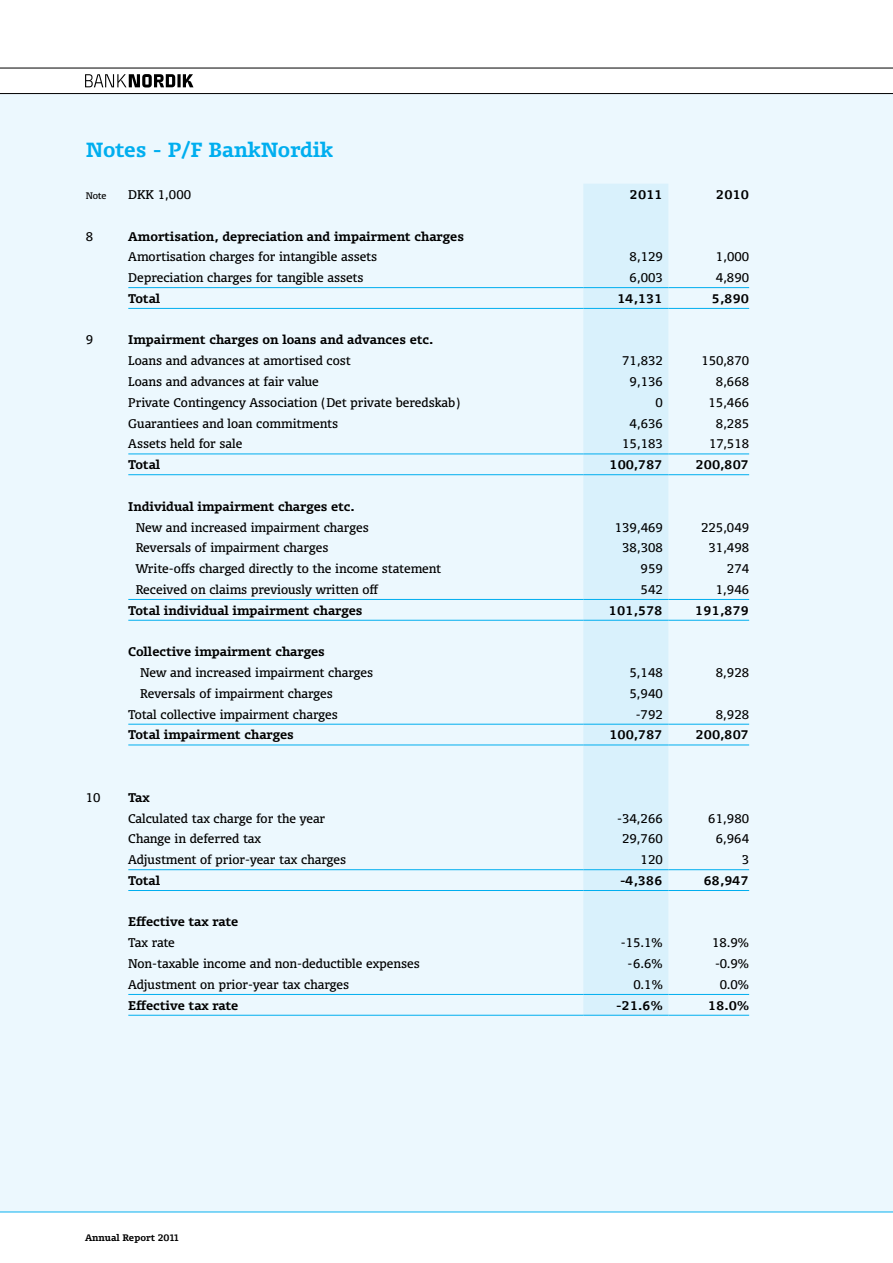
<style>
.page{position:relative;width:893px;height:1263px;background:#fff}
.page>*{position:absolute;margin:0;border:0;box-sizing:border-box;transform-origin:0 0}
.t1{font:19.5px "FF Olsen LF Bold FB";color:#00aeef}
.t2{font:12px "FF Olsen TF Regular FB";color:#000}
.t3{font:12px "FF Olsen TF Bold FB";color:#000}
.t4{font:9px "FF Olsen LF Bold FB";color:#000}
.t5{font:9px "FF Olsen TF Regular FB";color:#000}
</style>
<div class="page">
<div style="left:0;top:94px;width:893px;height:1117px;background:#ecf8fe"></div>
<div style="left:583px;top:184px;width:85px;height:831px;background:#d9f1fc"></div>
<hr style="left:128px;top:287px;width:455px;height:1px;background:#00aeef">
<hr style="left:583px;top:287px;width:85px;height:1px;background:#00aeef">
<hr style="left:668px;top:287px;width:81px;height:1px;background:#00aeef">
<hr style="left:128px;top:308px;width:455px;height:1px;background:#00aeef">
<hr style="left:583px;top:308px;width:85px;height:1px;background:#00aeef">
<hr style="left:668px;top:308px;width:81px;height:1px;background:#00aeef">
<hr style="left:583px;top:454px;width:85px;height:1px;background:#00aeef">
<hr style="left:668px;top:454px;width:81px;height:1px;background:#00aeef">
<hr style="left:583px;top:474px;width:85px;height:1px;background:#00aeef">
<hr style="left:668px;top:474px;width:81px;height:1px;background:#00aeef">
<hr style="left:128px;top:454px;width:455px;height:1px;background:#00aeef">
<hr style="left:128px;top:474px;width:455px;height:1px;background:#00aeef">
<hr style="left:128px;top:599px;width:455px;height:1px;background:#00aeef">
<hr style="left:583px;top:599px;width:85px;height:1px;background:#00aeef">
<hr style="left:668px;top:599px;width:81px;height:1px;background:#00aeef">
<hr style="left:128px;top:620px;width:455px;height:1px;background:#00aeef">
<hr style="left:583px;top:620px;width:85px;height:1px;background:#00aeef">
<hr style="left:668px;top:620px;width:81px;height:1px;background:#00aeef">
<hr style="left:583px;top:724px;width:85px;height:1px;background:#00aeef">
<hr style="left:668px;top:724px;width:81px;height:1px;background:#00aeef">
<hr style="left:583px;top:745px;width:85px;height:1px;background:#00aeef">
<hr style="left:668px;top:745px;width:81px;height:1px;background:#00aeef">
<hr style="left:128px;top:724px;width:455px;height:1px;background:#00aeef">
<hr style="left:128px;top:745px;width:455px;height:1px;background:#00aeef">
<hr style="left:128px;top:869px;width:455px;height:1px;background:#00aeef">
<hr style="left:583px;top:869px;width:85px;height:1px;background:#00aeef">
<hr style="left:668px;top:869px;width:81px;height:1px;background:#00aeef">
<hr style="left:128px;top:890px;width:455px;height:1px;background:#00aeef">
<hr style="left:583px;top:890px;width:85px;height:1px;background:#00aeef">
<hr style="left:668px;top:890px;width:81px;height:1px;background:#00aeef">
<hr style="left:583px;top:994px;width:85px;height:1px;background:#00aeef">
<hr style="left:668px;top:994px;width:81px;height:1px;background:#00aeef">
<hr style="left:583px;top:1015px;width:85px;height:1px;background:#00aeef">
<hr style="left:668px;top:1015px;width:81px;height:1px;background:#00aeef">
<hr style="left:128px;top:994px;width:455px;height:1px;background:#00aeef">
<hr style="left:128px;top:1015px;width:455px;height:1px;background:#00aeef">
<hr style="left:0;top:68px;width:893px;height:1px;background:#000">
<hr style="left:0;top:93px;width:893px;height:1px;background:#000">
<hr style="left:0;top:1211px;width:893px;height:1px;background:#00aeef">
<svg style="left:85px;top:74px;width:108px;height:14px"></svg>
<h1 class="t1" style="left:86px;top:137px;width:249px">Notes - P/F BankNordik</h1>
<p class="t5" style="left:86px;top:190px;width:22px">Note</p>
<p class="t2" style="left:128px;top:187px;width:64px">DKK 1,000</p>
<p class="t3" style="left:630px;top:187px;width:34px">2011</p>
<p class="t3" style="left:716px;top:187px;width:34px">2010</p>
<p class="t2" style="left:86px;top:228px;width:9px">8</p>
<p class="t3" style="left:128px;top:228px;width:337px">Amortisation, depreciation and impairment charges</p>
<p class="t2" style="left:128px;top:249px;width:250px">Amortisation charges for intangible assets</p>
<p class="t2" style="left:630px;top:249px;width:35px">8,129</p>
<p class="t2" style="left:716px;top:249px;width:35px">1,000</p>
<p class="t2" style="left:128px;top:270px;width:237px">Depreciation charges for tangible assets</p>
<p class="t2" style="left:630px;top:270px;width:35px">6,003</p>
<p class="t2" style="left:716px;top:270px;width:35px">4,890</p>
<p class="t3" style="left:128px;top:290px;width:33px">Total</p>
<p class="t3" style="left:617px;top:290px;width:47px">14,131</p>
<p class="t3" style="left:712px;top:290px;width:39px">5,890</p>
<p class="t2" style="left:86px;top:332px;width:9px">9</p>
<p class="t3" style="left:128px;top:332px;width:307px">Impairment charges on loans and advances etc.</p>
<p class="t2" style="left:128px;top:353px;width:224px">Loans and advances at amortised cost</p>
<p class="t2" style="left:622px;top:353px;width:42px">71,832</p>
<p class="t2" style="left:701px;top:353px;width:49px">150,870</p>
<p class="t2" style="left:128px;top:374px;width:192px">Loans and advances at fair value</p>
<p class="t2" style="left:630px;top:374px;width:35px">9,136</p>
<p class="t2" style="left:716px;top:374px;width:35px">8,668</p>
<p class="t2" style="left:128px;top:395px;width:334px">Private Contingency Association (Det private beredskab)</p>
<p class="t2" style="left:655px;top:395px;width:9px">0</p>
<p class="t2" style="left:709px;top:395px;width:42px">15,466</p>
<p class="t2" style="left:128px;top:415px;width:211px">Guarantiees and loan commitments</p>
<p class="t2" style="left:630px;top:415px;width:35px">4,636</p>
<p class="t2" style="left:716px;top:415px;width:35px">8,285</p>
<p class="t2" style="left:128px;top:436px;width:116px">Assets held for sale</p>
<p class="t2" style="left:622px;top:436px;width:42px">15,183</p>
<p class="t2" style="left:709px;top:436px;width:42px">17,518</p>
<p class="t3" style="left:128px;top:457px;width:33px">Total</p>
<p class="t3" style="left:609px;top:457px;width:55px">100,787</p>
<p class="t3" style="left:696px;top:457px;width:55px">200,807</p>
<p class="t3" style="left:128px;top:498px;width:228px">Individual impairment charges etc.</p>
<p class="t2" style="left:136px;top:519px;width:234px">New and increased impairment charges</p>
<p class="t2" style="left:615px;top:519px;width:49px">139,469</p>
<p class="t2" style="left:701px;top:519px;width:49px">225,049</p>
<p class="t2" style="left:136px;top:540px;width:194px">Reversals of impairment charges</p>
<p class="t2" style="left:622px;top:540px;width:42px">38,308</p>
<p class="t2" style="left:708px;top:540px;width:42px">31,498</p>
<p class="t2" style="left:136px;top:561px;width:307px">Write-offs charged directly to the income statement</p>
<p class="t2" style="left:641px;top:561px;width:24px">959</p>
<p class="t2" style="left:727px;top:561px;width:24px">274</p>
<p class="t2" style="left:136px;top:582px;width:244px">Received on claims previously written off</p>
<p class="t2" style="left:641px;top:582px;width:24px">542</p>
<p class="t2" style="left:716px;top:582px;width:35px">1,946</p>
<p class="t3" style="left:128px;top:602px;width:236px">Total individual impairment charges</p>
<p class="t3" style="left:609px;top:602px;width:55px">101,578</p>
<p class="t3" style="left:695px;top:602px;width:55px">191,879</p>
<p class="t3" style="left:128px;top:644px;width:198px">Collective impairment charges</p>
<p class="t2" style="left:140px;top:665px;width:234px">New and increased impairment charges</p>
<p class="t2" style="left:630px;top:665px;width:35px">5,148</p>
<p class="t2" style="left:716px;top:665px;width:35px">8,928</p>
<p class="t2" style="left:140px;top:686px;width:194px">Reversals of impairment charges</p>
<p class="t2" style="left:630px;top:686px;width:35px">5,940</p>
<p class="t2" style="left:128px;top:706px;width:211px">Total collective impairment charges</p>
<p class="t2" style="left:636px;top:706px;width:29px">-792</p>
<p class="t2" style="left:716px;top:706px;width:35px">8,928</p>
<p class="t3" style="left:128px;top:727px;width:167px">Total impairment charges</p>
<p class="t3" style="left:609px;top:727px;width:55px">100,787</p>
<p class="t3" style="left:696px;top:727px;width:55px">200,807</p>
<p class="t2" style="left:86px;top:790px;width:16px">10</p>
<p class="t3" style="left:128px;top:789px;width:23px">Tax</p>
<p class="t2" style="left:128px;top:810px;width:198px">Calculated tax charge for the year</p>
<p class="t2" style="left:617px;top:810px;width:47px">-34,266</p>
<p class="t2" style="left:708px;top:810px;width:42px">61,980</p>
<p class="t2" style="left:128px;top:831px;width:134px">Change in deferred tax</p>
<p class="t2" style="left:622px;top:831px;width:42px">29,760</p>
<p class="t2" style="left:716px;top:831px;width:35px">6,964</p>
<p class="t2" style="left:128px;top:852px;width:219px">Adjustment of prior-year tax charges</p>
<p class="t2" style="left:641px;top:852px;width:24px">120</p>
<p class="t2" style="left:742px;top:852px;width:9px">3</p>
<p class="t3" style="left:128px;top:872px;width:33px">Total</p>
<p class="t3" style="left:620px;top:872px;width:44px">-4,386</p>
<p class="t3" style="left:704px;top:872px;width:47px">68,947</p>
<p class="t3" style="left:128px;top:914px;width:112px">Effective tax rate</p>
<p class="t2" style="left:128px;top:935px;width:48px">Tax rate</p>
<p class="t2" style="left:621px;top:935px;width:43px">-15.1%</p>
<p class="t2" style="left:712px;top:935px;width:38px">18.9%</p>
<p class="t2" style="left:128px;top:956px;width:293px">Non-taxable income and non-deductible expenses</p>
<p class="t2" style="left:627px;top:956px;width:37px">-6.6%</p>
<p class="t2" style="left:715px;top:956px;width:36px">-0.9%</p>
<p class="t2" style="left:128px;top:977px;width:222px">Adjustment on prior-year tax charges</p>
<p class="t2" style="left:634px;top:977px;width:31px">0.1%</p>
<p class="t2" style="left:720px;top:977px;width:31px">0.0%</p>
<p class="t3" style="left:128px;top:997px;width:112px">Effective tax rate</p>
<p class="t3" style="left:616px;top:997px;width:48px">-21.6%</p>
<p class="t3" style="left:708px;top:997px;width:42px">18.0%</p>
<p class="t4" style="left:85px;top:1231px;width:95px">Annual Report 2011</p>
</div>
